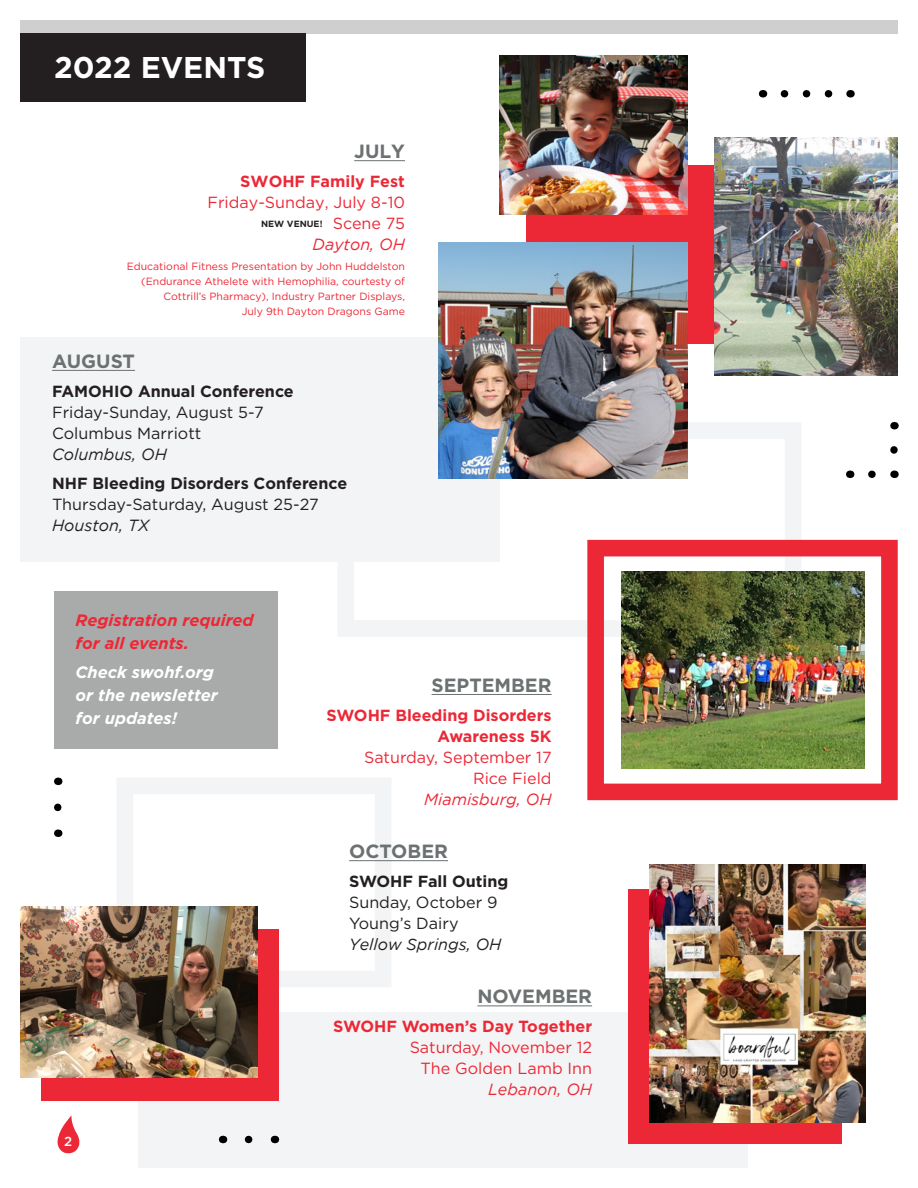
<style>
.page{position:relative;width:918px;height:1188px;background:#fff}
.page>*{position:absolute;margin:0;border:0;box-sizing:border-box;transform-origin:0 0}
.t1{font:700 30px "Gotham";color:#fff}
.t2{font:700 19.2px "Gotham";color:#6c7172}
.t3{font:italic 700 16.5px/22.6px "Gotham";color:#fff}
.t4{font:italic 700 16.5px/22.6px "Gotham";color:#ed2836}
.t5{font:16.2px/21px "Gotham";color:#231f20}
.t6{font:16.2px/21px "Gotham";color:#ed2836;text-align:right}
.t7{font:700 16.2px/21px "Gotham";color:#ed2836;text-align:right}
.t8{font:700 16.2px/21px "Gotham";color:#231f20}
.t9{font:500 13.2px "Gotham";color:#fff}
.t10{font:10.5px/15px "Gotham";color:#ed2836;text-align:right}
.t11{font:700 9px "Gotham";color:#231f20}
.s1{font-weight:700}
.s2{font-style:italic}
.s3{font-weight:400}
.s4{font-weight:400;font-style:italic}
</style>
<div class="page">
<div style="left:338px;top:422px;width:463px;height:215px;border:17px solid #f3f4f5"></div>
<div style="left:117px;top:778px;width:274px;height:209px;border:17px solid #f3f4f5"></div>
<div style="left:20px;top:338px;width:480px;height:224px;background:#f3f4f5"></div>
<div style="left:138px;top:1012px;width:609px;height:156px;background:#f3f4f5"></div>
<hr style="left:432px;top:694px;width:120px;height:1px;background:#6c7172">
<hr style="left:349px;top:860px;width:99px;height:1px;background:#6c7172">
<hr style="left:477px;top:1006px;width:115px;height:1px;background:#6c7172">
<div style="left:54px;top:591px;width:224px;height:158px;background:#a9aaaa"></div>
<img style="left:621px;top:571px;width:243px;height:198px">
<div style="left:587px;top:540px;width:311px;height:260px;border:17px solid #ed2836"></div>
<div style="left:526px;top:165px;width:303px;height:178px;background:#ed2836"></div>
<div style="left:41px;top:929px;width:237px;height:172px;background:#ed2836"></div>
<img style="left:20px;top:906px;width:237px;height:172px">
<hr style="left:354px;top:160px;width:51px;height:1px;background:#6c7172">
<hr style="left:52px;top:370px;width:83px;height:1px;background:#6c7172">
<div style="left:20px;top:20px;width:878px;height:14px;background:#cfcfd0"></div>
<div style="left:20px;top:34px;width:286px;height:68px;background:#231f20"></div>
<img style="left:715px;top:137px;width:183px;height:238px">
<img style="left:438px;top:243px;width:249px;height:235px">
<img style="left:500px;top:55px;width:187px;height:159px">
<div style="left:628px;top:889px;width:213px;height:254px;background:#ed2836"></div>
<img style="left:649px;top:864px;width:217px;height:258px">
<svg style="left:784px;top:90px;width:49px;height:8px"></svg>
<svg style="left:872px;top:471px;width:4px;height:7px"></svg>
<svg style="left:890px;top:446px;width:8px;height:4px"></svg>
<svg style="left:54px;top:807px;width:8px;height:5px"></svg>
<svg style="left:249px;top:1136px;width:4px;height:7px"></svg>
<svg style="left:57px;top:1116px;width:23px;height:38px"></svg>
<p class="t1" style="left:54px;top:50px;width:213px">2022 EVENTS</p>
<p class="t2" style="left:354px;top:140px;width:52px">JULY</p>
<p class="t6" style="left:207px;top:171px;width:199px"><span class="s1">SWOHF Family Fest<br></span>Friday-Sunday, July 8-10<br>Scene 75<br><span class="s2">Dayton, OH</span></p>
<p class="t10" style="left:127px;top:258px;width:280px">Educational Fitness Presentation by John Huddelston (Endurance Athelete with Hemophilia, courtesty of Cottrill’s Pharmacy), Industry Partner Displays,<br>July 9th Dayton Dragons Game</p>
<p class="t2" style="left:52px;top:350px;width:84px">AUGUST</p>
<p class="t5" style="left:52px;top:380px;width:243px"><span class="s1">FAMOHIO Annual Conference<br></span>Friday-Sunday, August 5-7<br>Columbus Marriott<br><span class="s2">Columbus, OH</span></p>
<p class="t8" style="left:52px;top:472px;width:297px">NHF Bleeding Disorders Conference<br><span class="s3">Thursday-Saturday, August 25-27<br></span><span class="s4">Houston, TX</span></p>
<p class="t11" style="left:261px;top:219px;width:63px">NEW VENUE!</p>
<p class="t4" style="left:76px;top:609px;width:180px">Registration required for all events.</p>
<p class="t3" style="left:76px;top:661px;width:144px">Check swohf.org or the newsletter for updates!</p>
<p class="t9" style="left:64px;top:1132px;width:10px">2</p>
<p class="t2" style="left:432px;top:674px;width:122px">SEPTEMBER</p>
<p class="t7" style="left:327px;top:704px;width:227px">SWOHF Bleeding Disorders<br>Awareness 5K<br><span class="s3">Saturday, September 17<br>Rice Field<br></span><span class="s4">Miamisburg, OH</span></p>
<p class="t2" style="left:349px;top:840px;width:100px">OCTOBER</p>
<p class="t5" style="left:349px;top:871px;width:161px"><span class="s1">SWOHF Fall Outing<br></span>Sunday, October 9<br>Young’s Dairy<br><span class="s2">Yellow Springs, OH</span></p>
<p class="t2" style="left:477px;top:985px;width:116px">NOVEMBER</p>
<p class="t6" style="left:333px;top:1016px;width:260px"><span class="s1">SWOHF Women’s Day Together<br></span>Saturday, November 12<br>The Golden Lamb Inn<br><span class="s2">Lebanon, OH</span></p>
</div>
